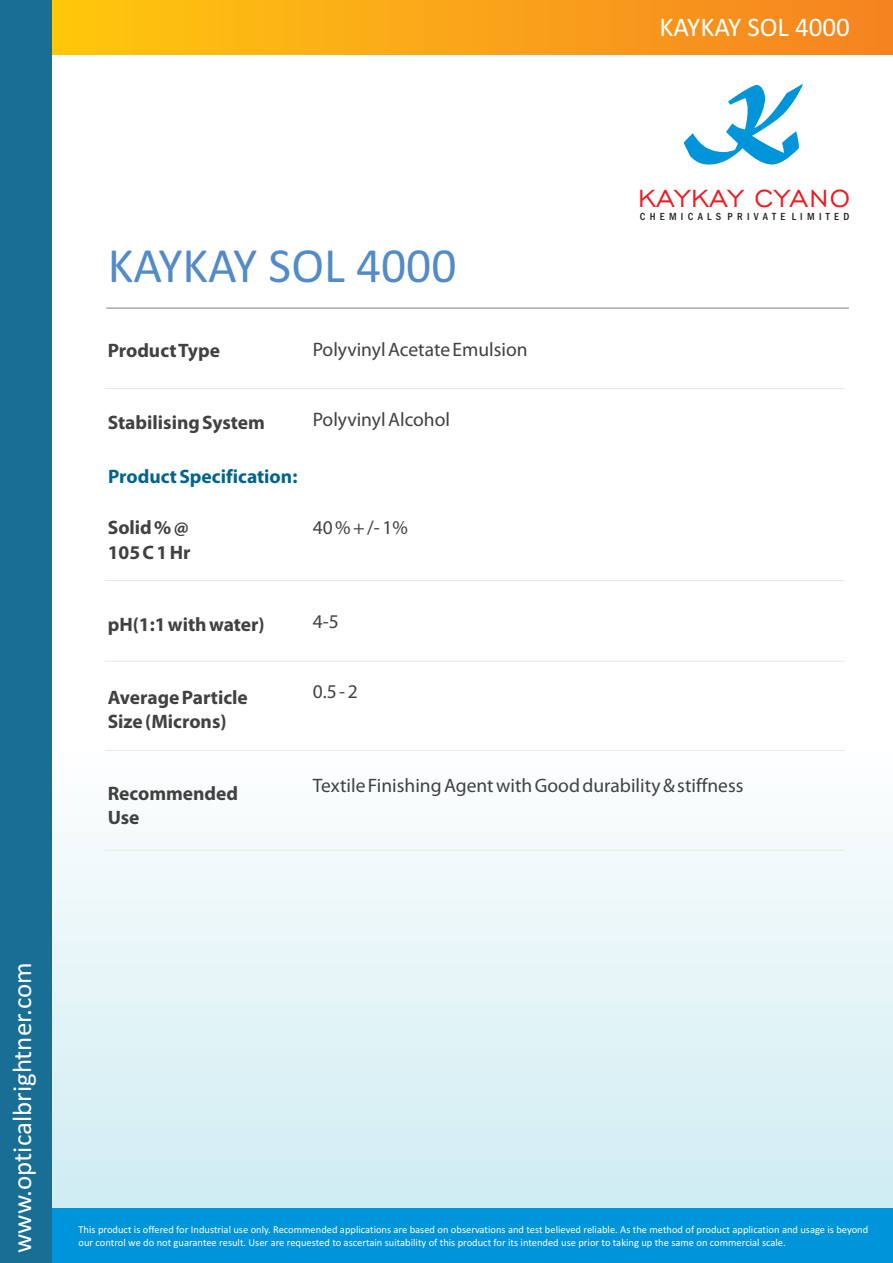
<style>
.page{position:relative;width:893px;height:1263px;background:#fff}
.page>*{position:absolute;margin:0;border:0;box-sizing:border-box;transform-origin:0 0}
.t1{font:88.5px "Matura MT Script Capitals";color:#0095da}
.t2{font:49.5px "Calibri";color:#528bc7}
.t3{font:31.8px "Engravers Gothic BT";letter-spacing:.01em;color:#ed1c24}
.t4{font:27px "Calibri";color:#fff}
.t5{font:19.5px "Myriad Pro";color:#414142}
.t6{font:700 19.5px/24.2px "Myriad Pro";color:#414142}
.t7{font:700 19.5px "Myriad Pro";color:#00648b}
.t8{font:500 condensed 10.65px "Franklin Gothic";letter-spacing:.405em;color:#231f20}
.t9{font:10.5px "Calibri";color:#fff}
</style>
<div class="page">
<svg style="left:51px;top:750px;width:842px;height:459px"></svg>
<div style="left:0;top:0;width:893px;height:54px;background:linear-gradient(to right,#ffcb0d,#f58322)"></div>
<div style="left:0;top:1209px;width:893px;height:54px;background:#0095da"></div>
<hr style="left:106px;top:307px;width:743px;height:2px;background:#a7a9ac">
<div style="left:0;top:0;width:51px;height:1263px;background:#186e94"></div>
<hr style="left:105px;top:388px;width:740px;height:1px;background:#e7e8e8">
<hr style="left:105px;top:580px;width:740px;height:1px;background:#e7e8e8">
<hr style="left:105px;top:661px;width:740px;height:1px;background:#e7e8e8">
<hr style="left:105px;top:750px;width:740px;height:1px;background:#e7e8e8">
<hr style="left:105px;top:850px;width:740px;height:1px;background:#e7e8e8">
<h3 class="t4" style="left:660px;top:15px;width:192px">KAYKAY SOL 4000</h3>
<h1 class="t1" style="left:695px;top:86px;width:107px">K</h1>
<h2 class="t2" style="left:108px;top:245px;width:350px">KAYKAY SOL 4000</h2>
<h3 class="t6" style="left:108px;top:340px;width:114px">Product Type</h3>
<h3 class="t5" style="left:313px;top:341px;width:216px">Polyvinyl Acetate Emulsion</h3>
<h3 class="t6" style="left:108px;top:412px;width:159px">Stabilising System</h3>
<h3 class="t7" style="left:108px;top:468px;width:191px">Product Specification:</h3>
<h3 class="t6" style="left:108px;top:517px;width:84px">Solid % @<br>105 C 1 Hr</h3>
<h3 class="t5" style="left:313px;top:412px;width:139px">Polyvinyl Alcohol</h3>
<h3 class="t5" style="left:313px;top:519px;width:97px">40 % + /- 1%</h3>
<h3 class="t6" style="left:108px;top:614px;width:159px">pH(1:1 with water)</h3>
<h3 class="t6" style="left:108px;top:687px;width:142px">Average Particle<br>Size (Microns)</h3>
<h3 class="t5" style="left:313px;top:613px;width:27px">4-5</h3>
<h3 class="t5" style="left:313px;top:683px;width:46px">0.5 - 2</h3>
<h3 class="t3" style="left:638px;top:183px;width:214px">KAYKAY CYANO</h3>
<p class="t8" style="left:640px;top:213px;width:211px">CHEMICALS PRIVATE LIMITED</p>
<h3 class="t6" style="left:108px;top:783px;width:132px">Recommended<br>Use</h3>
<h3 class="t5" style="left:313px;top:777px;width:432px">Textile Finishing Agent with Good durability &amp; stiffness</h3>
<h3 class="t4" style="left:11px;top:1253px;width:292px;rotate:-90deg">www.opticalbrightner.com</h3>
<p class="t9" style="left:79px;top:1225px;width:791px">This product is offered for Industrial use only. Recommended applications are based on observations and test believed reliable. As the method of product application and usage is beyond</p>
<p class="t9" style="left:79px;top:1238px;width:709px">our control we do not guarantee result. User are requested to ascertain suitability of this product for its intended use prior to taking up the same on commercial scale.</p>
</div>
